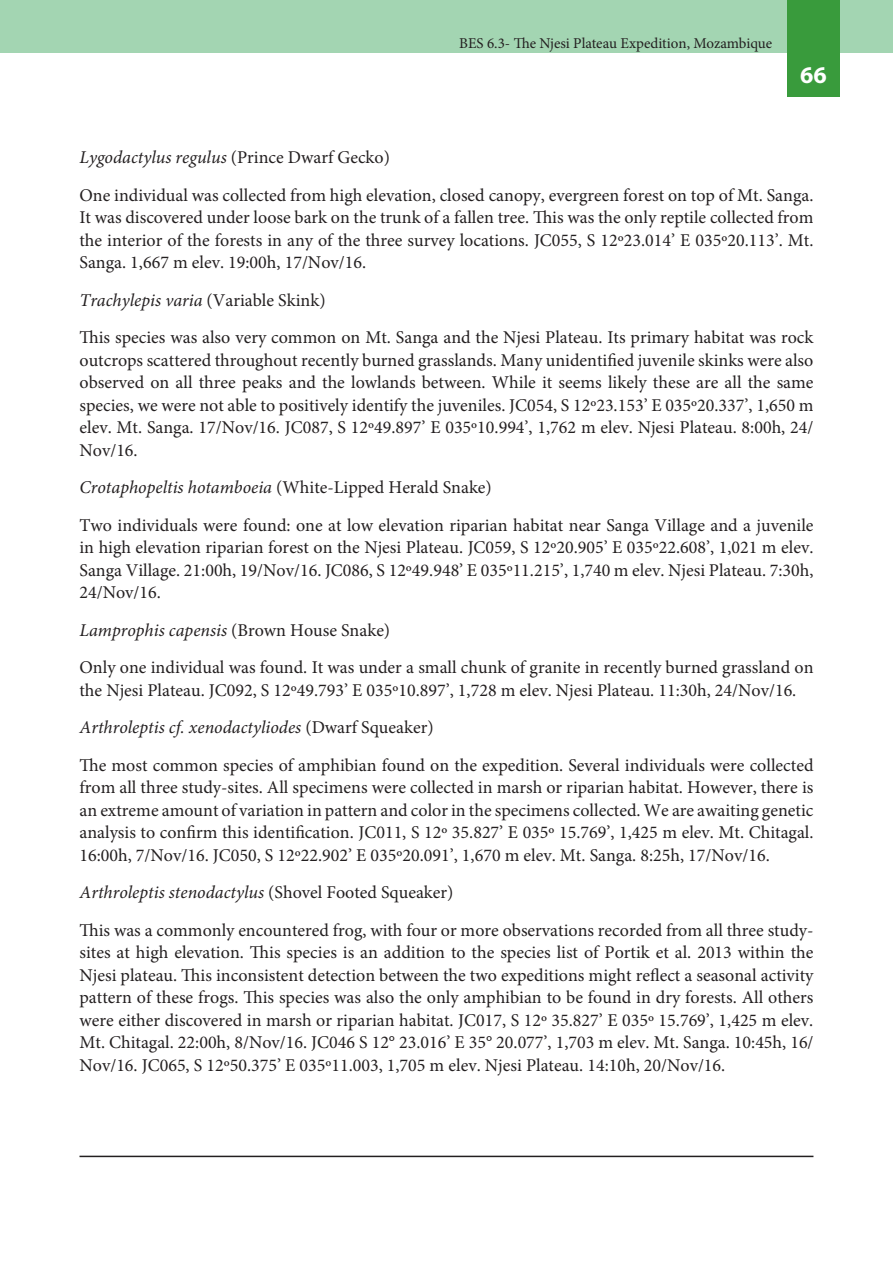
<style>
.page{position:relative;width:893px;height:1263px;background:#fff}
.page>*{position:absolute;margin:0;border:0;box-sizing:border-box;transform-origin:0 0}
.t1{font:700 24px "Myriad Pro";color:#fff}
.t2{font:18px/22.5px "Minion Pro";color:#231f20;text-align:justify}
.t3{font:italic 18px "Minion Pro";color:#231f20}
.t4{font:15px "Minion Pro";color:#231f20}
.s1{font-style:normal}
.s2{font-style:italic}
</style>
<div class="page">
<div style="left:0;top:0;width:893px;height:53px;background:#a3d5b2"></div>
<div style="left:787px;top:0;width:53px;height:97px;background:#399b3c"></div>
<hr style="left:79px;top:1156px;width:734px;height:1px;background:#231f20">
<p class="t4" style="left:459px;top:33px;width:314px">BES 6.3- The Njesi Plateau Expedition, Mozambique</p>
<h1 class="t1" style="left:800px;top:59px;width:28px">66</h1>
<p class="t3" style="left:80px;top:145px;width:312px">Lygodactylus regulus <span class="s1">(Prince Dwarf Gecko)</span></p>
<p class="t2" style="left:80px;top:184px;width:735px">One individual was collected from high elevation, closed canopy, evergreen forest on top of Mt. Sanga.<br>It was discovered under loose bark on the trunk of a fallen tree. This was the only reptile collected from the interior of the forests in any of the three survey locations. JC055, S 12º23.014’ E 035º20.113’. Mt.<br>Sanga. 1,667 m elev. 19:00h, 17/Nov/16.</p>
<p class="t3" style="left:80px;top:288px;width:248px">Trachylepis varia <span class="s1">(Variable Skink)</span></p>
<p class="t2" style="left:80px;top:326px;width:736px">This species was also very common on Mt. Sanga and the Njesi Plateau. Its primary habitat was rock outcrops scattered throughout recently burned grasslands. Many unidentified juvenile skinks were also observed on all three peaks and the lowlands between. While it seems likely these are all the same species, we were not able to positively identify the juveniles. JC054, S 12º23.153’ E 035º20.337’, 1,650 m elev. Mt. Sanga. 17/Nov/16. JC087, S 12º49.897’ E 035º10.994’, 1,762 m elev. Njesi Plateau. 8:00h, 24/ Nov/16.</p>
<p class="t2" style="left:80px;top:476px;width:414px"><span class="s2">Crotaphopeltis hotamboeia</span> (White-Lipped Herald Snake)</p>
<p class="t2" style="left:80px;top:514px;width:735px">Two individuals were found: one at low elevation riparian habitat near Sanga Village and a juvenile in high elevation riparian forest on the Njesi Plateau. JC059, S 12º20.905’ E 035º22.608’, 1,021 m elev.<br>Sanga Village. 21:00h, 19/Nov/16. JC086, S 12º49.948’ E 035º11.215’, 1,740 m elev. Njesi Plateau. 7:30h, 24/Nov/16.</p>
<p class="t3" style="left:80px;top:618px;width:312px">Lamprophis capensis <span class="s1">(Brown House Snake)</span></p>
<p class="t2" style="left:80px;top:656px;width:736px">Only one individual was found. It was under a small chunk of granite in recently burned grassland on the Njesi Plateau. JC092, S 12º49.793’ E 035º10.897’, 1,728 m elev. Njesi Plateau. 11:30h, 24/Nov/16.</p>
<p class="t3" style="left:80px;top:715px;width:356px">Arthroleptis cf. xenodactyliodes <span class="s1">(Dwarf Squeaker)</span></p>
<p class="t2" style="left:80px;top:754px;width:736px">The most common species of amphibian found on the expedition. Several individuals were collected from all three study-sites. All specimens were collected in marsh or riparian habitat. However, there is an extreme amount of variation in pattern and color in the specimens collected. We are awaiting genetic analysis to confirm this identification. JC011, S 12º 35.827’ E 035º 15.769’, 1,425 m elev. Mt. Chitagal.<br>16:00h, 7/Nov/16. JC050, S 12º22.902’ E 035º20.091’, 1,670 m elev. Mt. Sanga. 8:25h, 17/Nov/16.</p>
<p class="t3" style="left:80px;top:880px;width:375px">Arthroleptis stenodactylus <span class="s1">(Shovel Footed Squeaker)</span></p>
<p class="t2" style="left:80px;top:919px;width:736px">This was a commonly encountered frog, with four or more observations recorded from all three study&shy;sites at high elevation. This species is an addition to the species list of Portik et al. 2013 within the Njesi plateau. This inconsistent detection between the two expeditions might reflect a seasonal activity pattern of these frogs. This species was also the only amphibian to be found in dry forests. All others were either discovered in marsh or riparian habitat. JC017, S 12º 35.827’ E 035º 15.769’, 1,425 m elev.<br>Mt. Chitagal. 22:00h, 8/Nov/16. JC046 S 12° 23.016’ E 35° 20.077’, 1,703 m elev. Mt. Sanga. 10:45h, 16/ Nov/16. JC065, S 12º50.375’ E 035º11.003, 1,705 m elev. Njesi Plateau. 14:10h, 20/Nov/16.</p>
</div>
